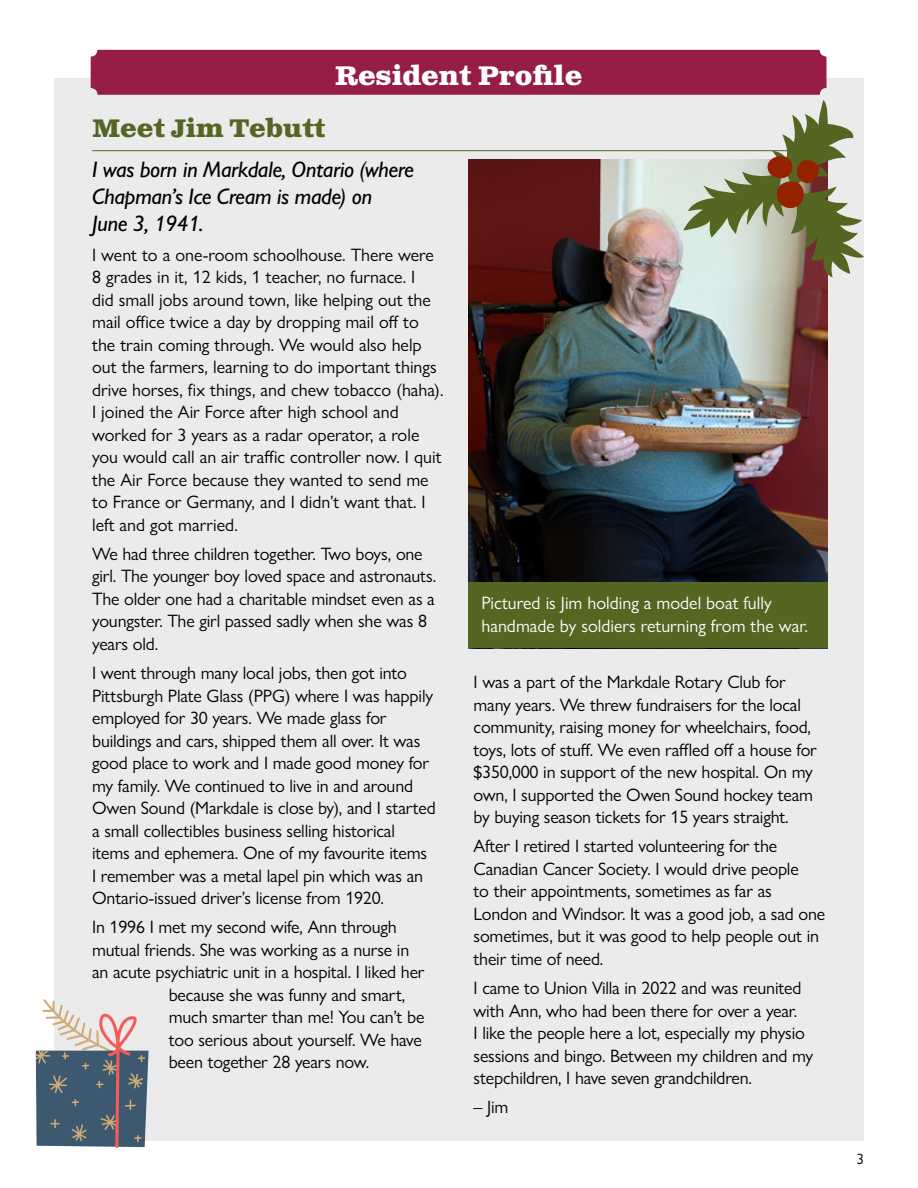
<style>
.page{position:relative;width:918px;height:1188px;background:#fff}
.page>*{position:absolute;margin:0;border:0;box-sizing:border-box;transform-origin:0 0}
.t1{font:700 27px "Clarendon Text Pro";color:#fff}
.t2{font:700 25.5px "Clarendon Text Pro";color:#556623}
.t3{font:italic 500 22.5px/27px "Gill Sans Nova";letter-spacing:-.02em;color:#000}
.t4{font:18px/22.5px "Gill Sans Nova";letter-spacing:-.01em;color:#000}
.t5{font:18px/22.5px "Gill Sans Nova";color:#fff}
.t6{font:15px "Gill Sans Nova";color:#000}
</style>
<div class="page">
<div style="left:54px;top:78px;width:810px;height:1062px;background:#ebebeb"></div>
<div style="left:91px;top:50px;width:735px;height:45px;background:#951d48;border-radius:7px"></div>
<hr style="left:92px;top:150px;width:736px;height:1px;background:#556623">
<img style="left:468px;top:159px;width:360px;height:423px">
<div style="left:468px;top:582px;width:360px;height:66px;background:#556623"></div>
<svg style="left:683px;top:100px;width:181px;height:178px"></svg>
<svg style="left:36px;top:999px;width:113px;height:149px"></svg>
<h1 class="t1" style="left:335px;top:60px;width:249px">Resident Profile</h1>
<h2 class="t2" style="left:92px;top:112px;width:235px">Meet Jim Tebutt</h2>
<p class="t3" style="left:92px;top:156px;width:323px">I was born in Markdale, Ontario (where<br>Chapman’s Ice Cream is made) on<br>June 3, 1941.</p>
<p class="t4" style="left:92px;top:243px;width:353px">I went to a one-room schoolhouse. There were 8 grades in it, 12 kids, 1 teacher, no furnace. I<br>did small jobs around town, like helping out the mail office twice a day by dropping mail off to the train coming through. We would also help out the farmers, learning to do important things drive horses, fix things, and chew tobacco (haha).<br>I joined the Air Force after high school and worked for 3 years as a radar operator, a role you would call an air traffic controller now. I quit the Air Force because they wanted to send me to France or Germany, and I didn’t want that. I left and got married.</p>
<p class="t4" style="left:92px;top:542px;width:346px">We had three children together. Two boys, one girl. The younger boy loved space and astronauts.<br>The older one had a charitable mindset even as a youngster. The girl passed sadly when she was 8 years old.</p>
<p class="t4" style="left:92px;top:662px;width:345px">I went through many local jobs, then got into Pittsburgh Plate Glass (PPG) where I was happily employed for 30 years. We made glass for buildings and cars, shipped them all over. It was good place to work and I made good money for my family. We continued to live in and around Owen Sound (Markdale is close by), and I started a small collectibles business selling historical items and ephemera. One of my favourite items<br>I remember was a metal lapel pin which was an Ontario-issued driver’s license from 1920.</p>
<p class="t4" style="left:92px;top:916px;width:306px">In 1996 I met my second wife, Ann through</p>
<p class="t4" style="left:92px;top:938px;width:319px">mutual friends. She was working as a nurse in</p>
<p class="t4" style="left:92px;top:961px;width:334px">an acute psychiatric unit in a hospital. I liked her</p>
<p class="t4" style="left:169px;top:983px;width:238px">because she was funny and smart,</p>
<p class="t4" style="left:169px;top:1006px;width:257px">much smarter than me! You can’t be</p>
<p class="t4" style="left:169px;top:1028px;width:255px">too serious about yourself. We have</p>
<p class="t4" style="left:169px;top:1051px;width:202px">been together 28 years now.</p>
<p class="t5" style="left:482px;top:592px;width:328px">Pictured is Jim holding a model boat fully handmade by soldiers returning from the war.</p>
<p class="t4" style="left:474px;top:671px;width:345px">I was a part of the Markdale Rotary Club for many years. We threw fundraisers for the local community, raising money for wheelchairs, food, toys, lots of stuff. We even raffled off a house for $350,000 in support of the new hospital. On my own, I supported the Owen Sound hockey team by buying season tickets for 15 years straight.</p>
<p class="t4" style="left:474px;top:835px;width:353px">After I retired I started volunteering for the Canadian Cancer Society. I would drive people<br>to their appointments, sometimes as far as London and Windsor. It was a good job, a sad one sometimes, but it was good to help people out in their time of need.</p>
<p class="t4" style="left:474px;top:977px;width:341px">I came to Union Villa in 2022 and was reunited with Ann, who had been there for over a year.<br>I like the people here a lot, especially my physio sessions and bingo. Between my children and my stepchildren, I have seven grandchildren.</p>
<p class="t4" style="left:474px;top:1096px;width:36px">– Jim</p>
<p class="t6" style="left:856px;top:1150px;width:9px">3</p>
</div>
